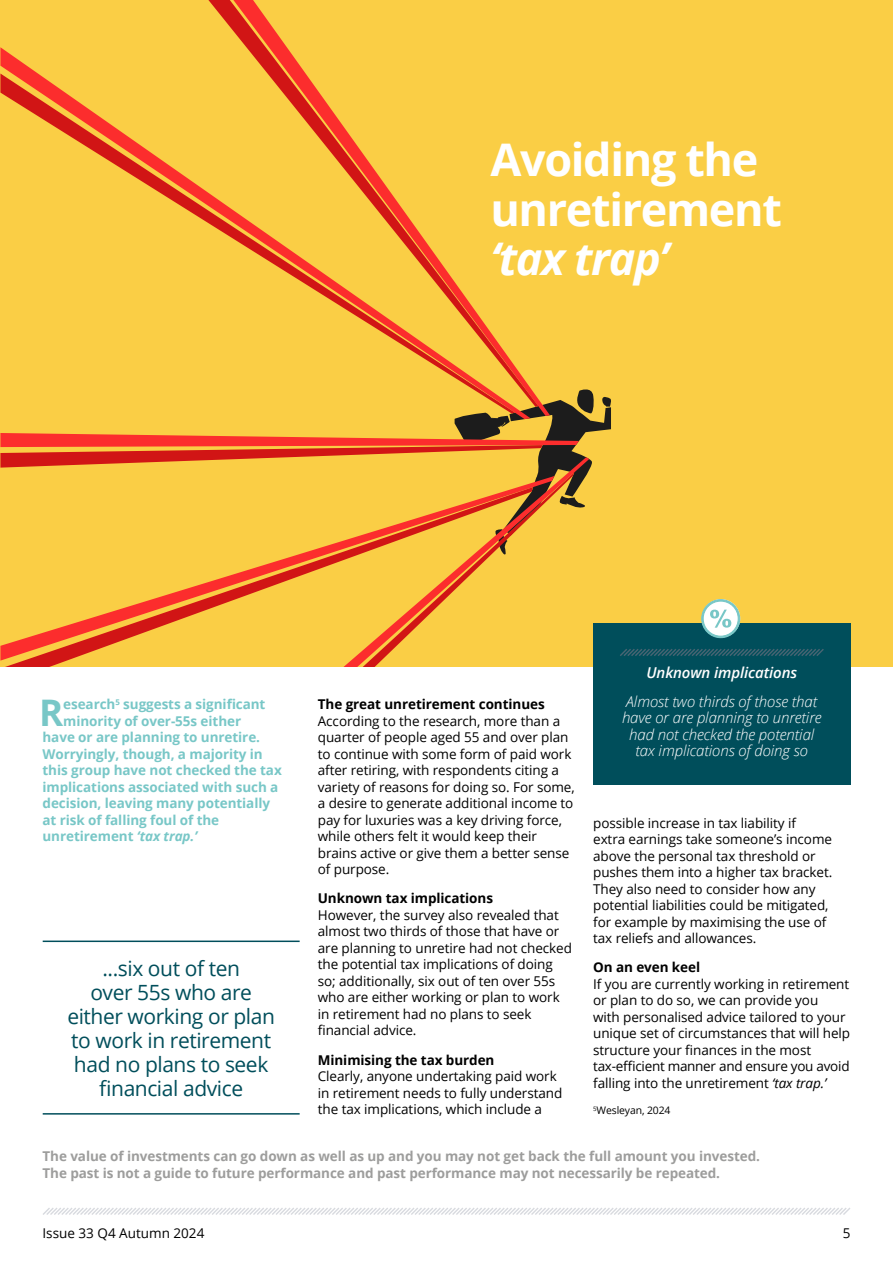
<style>
.page{position:relative;width:893px;height:1263px;background:#fff}
.page>*{position:absolute;margin:0;border:0;box-sizing:border-box;transform-origin:0 0}
.t1{font:700 45px/49.5px "Open Sans";letter-spacing:-.03em;color:#fff}
.t2{font:italic 700 45px "Open Sans";letter-spacing:-.03em;color:#fff}
.t3{font:700 36.6px "Open Sans";color:#78c7c7}
.t4{font:21px/24px "Open Sans";letter-spacing:-.02em;color:#004e5b;text-align:center}
.t5{font:italic 300 15px/16.5px "Open Sans";letter-spacing:-.005em;color:#fff;text-align:center}
.t6{font:italic 600 15px "Open Sans";letter-spacing:-.005em;color:#fff}
.t7{font:13.5px/16.5px "Open Sans";letter-spacing:-.005em;color:#000}
.t8{font:700 13.5px "Open Sans";letter-spacing:-.005em;color:#78c7c7}
.t9{font:700 13.5px/16.5px "Open Sans";letter-spacing:-.005em;color:#9d9d9c}
.t10{font:700 13.5px "Open Sans";letter-spacing:-.005em;color:#000}
.t11{font:10.35px "Open Sans";letter-spacing:-.01em;color:#000}
.s1{font-style:italic}
</style>
<div class="page">
<svg style="left:43px;top:1208px;width:807px;height:7px"></svg>
<div style="left:0;top:0;width:893px;height:666px;background:#face45"></div>
<svg style="left:208px;top:0;width:79px;height:47px"></svg>
<svg style="left:0;top:47px;width:529px;height:339px"></svg>
<svg style="left:0;top:74px;width:515px;height:312px"></svg>
<svg style="left:0;top:386px;width:611px;height:84px"></svg>
<svg style="left:0;top:548px;width:319px;height:118px"></svg>
<svg style="left:319px;top:457px;width:270px;height:112px"></svg>
<svg style="left:339px;top:473px;width:235px;height:193px"></svg>
<hr style="left:43px;top:940px;width:257px;height:2px;background:#004e5b">
<hr style="left:43px;top:1113px;width:257px;height:1px;background:#004e5b">
<div style="left:593px;top:623px;width:257px;height:161px;background:#004e5b"></div>
<svg style="left:620px;top:649px;width:204px;height:7px"></svg>
<svg style="left:701px;top:599px;width:40px;height:40px"></svg>
<h1 class="t1" style="left:490px;top:134px;width:293px">Avoiding the unretirement</h1>
<h1 class="t2" style="left:490px;top:227px;width:180px">‘tax trap’</h1>
<h2 class="t3" style="left:39px;top:686px;width:26px">R</h2>
<p class="t8" style="left:63px;top:695px;width:204px">esearch<sup>5</sup> suggests a significant</p>
<p class="t8" style="left:63px;top:711px;width:179px">minority of over-55s either</p>
<p class="t8" style="left:43px;top:728px;width:219px">have or are planning to unretire.</p>
<p class="t8" style="left:43px;top:744px;width:222px">Worryingly, though, a majority in</p>
<p class="t8" style="left:43px;top:761px;width:241px">this group have not checked the tax</p>
<p class="t8" style="left:43px;top:777px;width:237px">implications associated with such a</p>
<p class="t8" style="left:43px;top:794px;width:229px">decision, leaving many potentially</p>
<p class="t8" style="left:43px;top:810px;width:178px">at risk of falling foul of the</p>
<p class="t8" style="left:43px;top:827px;width:156px">unretirement <span class="s1">‘tax trap.’</span></p>
<h3 class="t4" style="left:67px;top:956px;width:209px">...six out of ten<br>over 55s who are either working or plan to work in retirement had no plans to seek financial advice</h3>
<p class="t10" style="left:318px;top:695px;width:228px">The great unretirement continues</p>
<p class="t7" style="left:318px;top:712px;width:258px">According to the research, more than a quarter of people aged 55 and over plan to continue with some form of paid work after retiring, with respondents citing a variety of reasons for doing so. For some, a desire to generate additional income to pay for luxuries was a key driving force, while others felt it would keep their brains active or give them a better sense of purpose.</p>
<p class="t10" style="left:318px;top:889px;width:177px">Unknown tax implications</p>
<p class="t7" style="left:318px;top:906px;width:256px">However, the survey also revealed that almost two thirds of those that have or are planning to unretire had not checked the potential tax implications of doing so; additionally, six out of ten over 55s who are either working or plan to work in retirement had no plans to seek financial advice.</p>
<p class="t10" style="left:318px;top:1050px;width:178px">Minimising the tax burden</p>
<p class="t7" style="left:318px;top:1067px;width:246px">Clearly, anyone undertaking paid work in retirement needs to fully understand the tax implications, which include a</p>
<p class="t6" style="left:646px;top:662px;width:152px">Unknown implications</p>
<p class="t5" style="left:622px;top:693px;width:201px">Almost two thirds of those that have or are planning to unretire had not checked the potential tax implications of doing so</p>
<p class="t7" style="left:593px;top:814px;width:241px">possible increase in tax liability if<br>extra earnings take someone’s income above the personal tax threshold or pushes them into a higher tax bracket.<br>They also need to consider how any potential liabilities could be mitigated, for example by maximising the use of tax reliefs and allowances.</p>
<p class="t10" style="left:593px;top:958px;width:108px">On an even keel</p>
<p class="t7" style="left:593px;top:975px;width:259px">If you are currently working in retirement or plan to do so, we can provide you<br>with personalised advice tailored to your unique set of circumstances that will help structure your finances in the most tax-efficient manner and ensure you avoid falling into the unretirement <span class="s1">‘tax trap.’</span></p>
<p class="t11" style="left:593px;top:1103px;width:79px"><sup>5</sup>Wesleyan, 2024</p>
<p class="t9" style="left:43px;top:1148px;width:719px">The value of investments can go down as well as up and you may not get back the full amount you invested.<br>The past is not a guide to future performance and past performance may not necessarily be repeated.</p>
<p class="t7" style="left:43px;top:1224px;width:163px">Issue 33 Q4 Autumn 2024</p>
<p class="t7" style="left:843px;top:1224px;width:9px">5</p>
</div>
